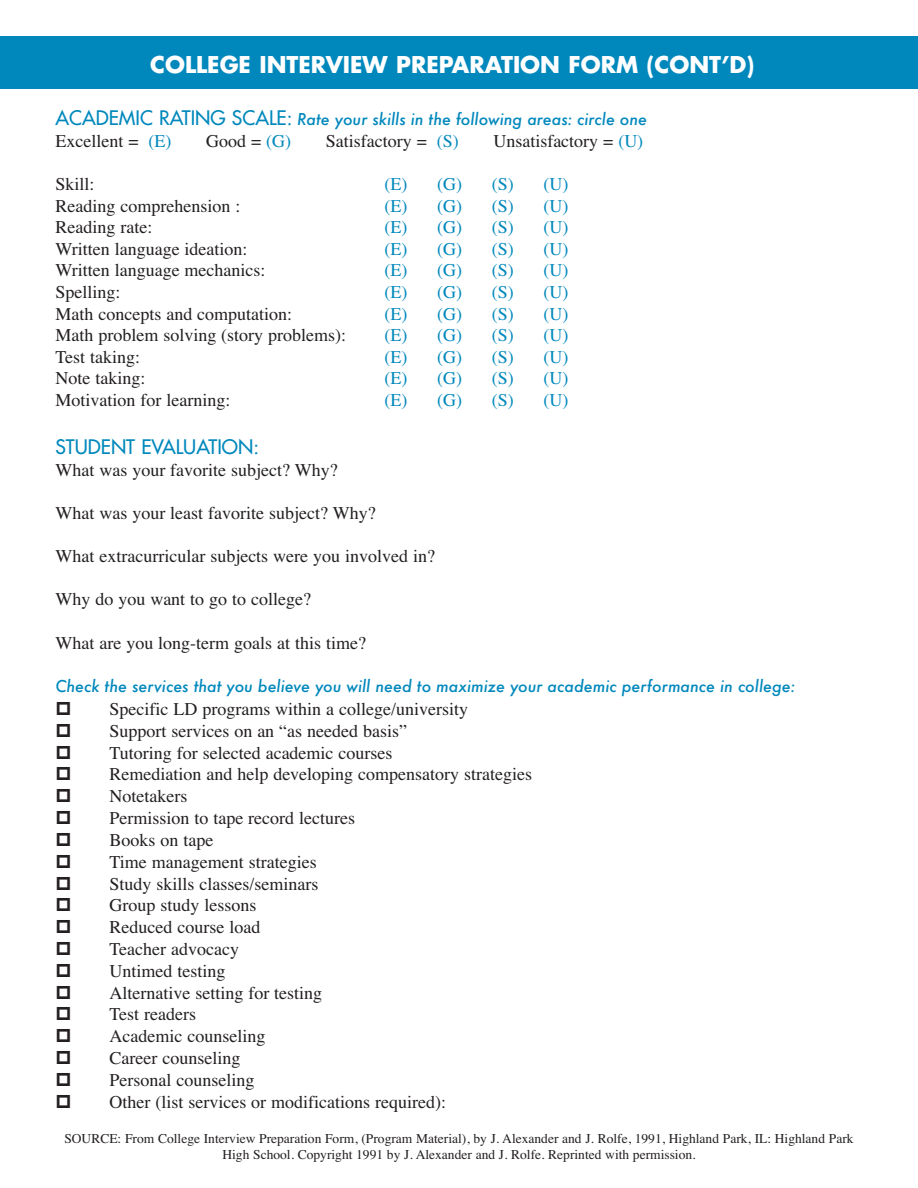
<style>
.page{position:relative;width:918px;height:1188px;background:#fff}
.page>*{position:absolute;margin:0;border:0;box-sizing:border-box;transform-origin:0 0}
.t1{font:700 22.5px "Futura";color:#fff}
.t2{font:19.5px "Futura";color:#0088bc}
.t3{font:18px/21.8px "Times";color:#231f20}
.t4{font:18px "Futura T Medi Obli";color:#0088bc}
.t5{font:18px "Times";color:#0088bc}
.t6{font:13.5px/16.2px "Times";color:#231f20;text-align:center}
.s1{font-family:"Futura";font-size:19.5px}
.s2{color:#0088bc}
</style>
<div class="page">
<div style="left:0;top:37px;width:918px;height:52px;background:#0088bc"></div>
<p class="t1" style="left:150px;top:54px;width:606px">COLLEGE INTERVIEW PREPARATION FORM (CONT’D)</p>
<p class="t4" style="left:56px;top:111px;width:593px"><span class="s1">ACADEMIC RATING SCALE:</span> Rate your skills in the following areas: circle one</p>
<p class="t3" style="left:55px;top:132px;width:117px">Excellent = <span class="s2">(E)</span></p>
<p class="t3" style="left:206px;top:132px;width:87px">Good = <span class="s2">(G)</span></p>
<p class="t3" style="left:326px;top:132px;width:134px">Satisfactory = <span class="s2">(S)</span></p>
<p class="t3" style="left:493px;top:132px;width:151px">Unsatisfactory = <span class="s2">(U)</span></p>
<p class="t3" style="left:56px;top:175px;width:41px">Skill:</p>
<p class="t5" style="left:384px;top:178px;width:79px">(E) (G)</p>
<p class="t5" style="left:492px;top:178px;width:78px">(S) (U)</p>
<p class="t3" style="left:56px;top:196px;width:186px">Reading comprehension :</p>
<p class="t5" style="left:384px;top:199px;width:79px">(E) (G)</p>
<p class="t5" style="left:492px;top:199px;width:78px">(S) (U)</p>
<p class="t3" style="left:56px;top:218px;width:98px">Reading rate:</p>
<p class="t5" style="left:384px;top:221px;width:79px">(E) (G)</p>
<p class="t5" style="left:492px;top:221px;width:78px">(S) (U)</p>
<p class="t3" style="left:56px;top:240px;width:194px">Written language ideation:</p>
<p class="t5" style="left:384px;top:242px;width:79px">(E) (G)</p>
<p class="t5" style="left:492px;top:242px;width:78px">(S) (U)</p>
<p class="t3" style="left:56px;top:261px;width:212px">Written language mechanics:</p>
<p class="t5" style="left:384px;top:264px;width:79px">(E) (G)</p>
<p class="t5" style="left:492px;top:264px;width:78px">(S) (U)</p>
<p class="t3" style="left:56px;top:283px;width:67px">Spelling:</p>
<p class="t5" style="left:384px;top:286px;width:79px">(E) (G)</p>
<p class="t5" style="left:492px;top:286px;width:78px">(S) (U)</p>
<p class="t3" style="left:56px;top:304px;width:238px">Math concepts and computation:</p>
<p class="t5" style="left:384px;top:307px;width:79px">(E) (G)</p>
<p class="t5" style="left:492px;top:307px;width:78px">(S) (U)</p>
<p class="t3" style="left:56px;top:326px;width:292px">Math problem solving (story problems):</p>
<p class="t5" style="left:384px;top:329px;width:79px">(E) (G)</p>
<p class="t5" style="left:492px;top:329px;width:78px">(S) (U)</p>
<p class="t3" style="left:56px;top:348px;width:86px">Test taking:</p>
<p class="t5" style="left:384px;top:350px;width:79px">(E) (G)</p>
<p class="t5" style="left:492px;top:350px;width:78px">(S) (U)</p>
<p class="t3" style="left:56px;top:369px;width:91px">Note taking:</p>
<p class="t5" style="left:384px;top:372px;width:79px">(E) (G)</p>
<p class="t5" style="left:492px;top:372px;width:78px">(S) (U)</p>
<p class="t3" style="left:56px;top:391px;width:176px">Motivation for learning:</p>
<p class="t5" style="left:384px;top:394px;width:79px">(E) (G)</p>
<p class="t5" style="left:492px;top:394px;width:78px">(S) (U)</p>
<p class="t2" style="left:56px;top:437px;width:205px">STUDENT EVALUATION:</p>
<p class="t3" style="left:56px;top:461px;width:284px">What was your favorite subject? Why?</p>
<p class="t3" style="left:56px;top:504px;width:322px">What was your least favorite subject? Why?</p>
<p class="t3" style="left:56px;top:547px;width:381px">What extracurricular subjects were you involved in?</p>
<p class="t3" style="left:56px;top:590px;width:257px">Why do you want to go to college?</p>
<p class="t3" style="left:56px;top:633px;width:312px">What are you long-term goals at this time?</p>
<p class="t4" style="left:56px;top:677px;width:741px">Check the services that you believe you will need to maximize your academic performance in college:</p>
<p class="t3" style="left:110px;top:700px;width:424px">Specific LD programs within a college/university<br>Support services on an “as needed basis”<br>Tutoring for selected academic courses<br>Remediation and help developing compensatory strategies<br>Notetakers<br>Permission to tape record lectures<br>Books on tape<br>Time management strategies<br>Study skills classes/seminars<br>Group study lessons<br>Reduced course load<br>Teacher advocacy<br>Untimed testing<br>Alternative setting for testing<br>Test readers<br>Academic counseling<br>Career counseling<br>Personal counseling<br>Other (list services or modifications required):</p>
<p class="t6" style="left:64px;top:1132px;width:791px">SOURCE: From College Interview Preparation Form, (Program Material), by J. Alexander and J. Rolfe, 1991, Highland Park, IL: Highland Park<br>High School. Copyright 1991 by J. Alexander and J. Rolfe. Reprinted with permission.</p>
</div>
